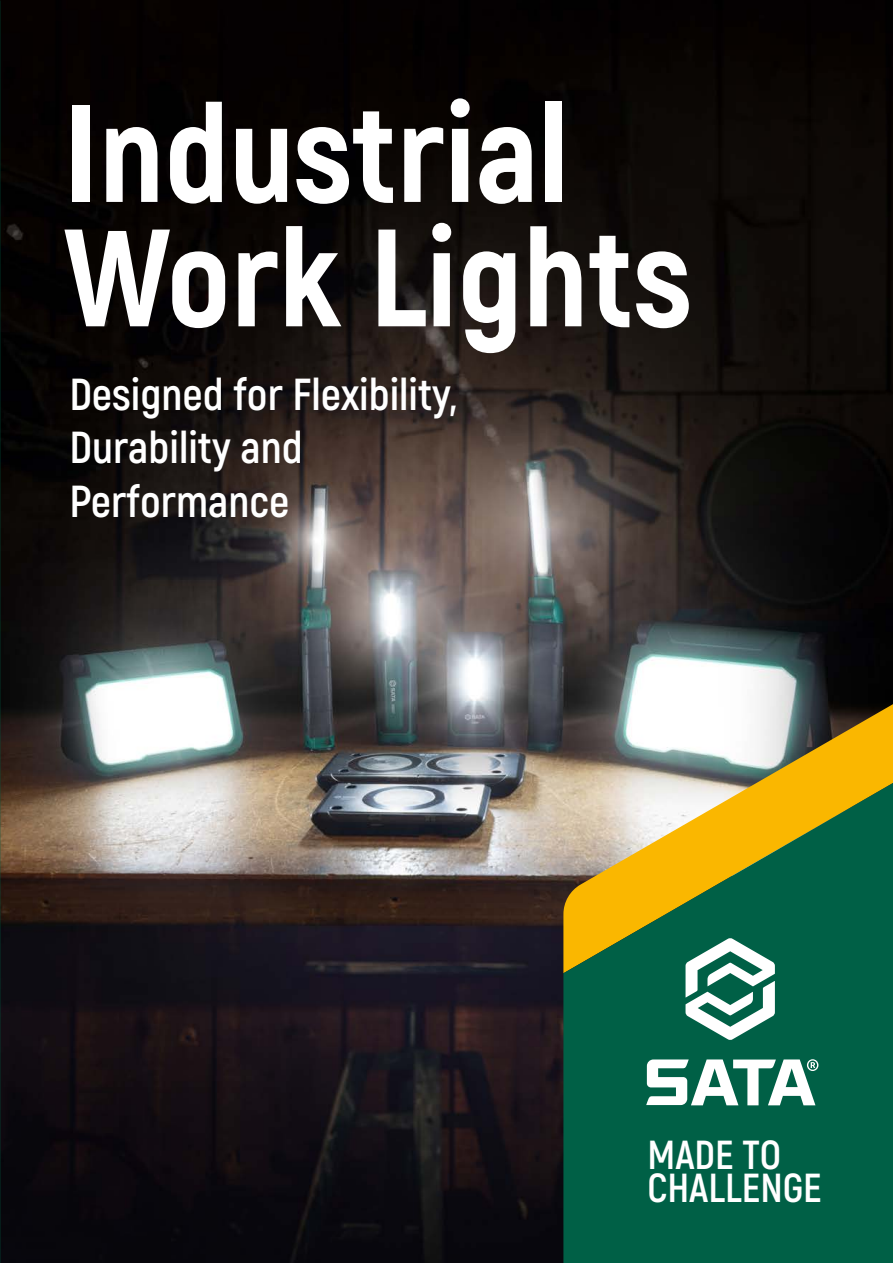
<style>
.page{position:relative;width:893px;height:1263px;background:#fff}
.page>*{position:absolute;margin:0;border:0;box-sizing:border-box;transform-origin:0 0}
.t1{font:800 138.15px/124.4px "Akrobat";color:#fff}
.t2{font:700 44.85px/53.7px "Akrobat";color:#fff}
.t3{font:700 40.5px/33px "Akrobat";color:#fff}
</style>
<div class="page">
<img style="left:0;top:0;width:893px;height:1263px">
<svg style="left:563px;top:691px;width:330px;height:92px"></svg>
<svg style="left:563px;top:783px;width:330px;height:480px;background:#357545"></svg>
<svg style="left:685px;top:938px;width:90px;height:102px"></svg>
<svg style="left:646px;top:1059px;width:172px;height:46px"></svg>
<h1 class="t1" style="left:64px;top:90px;width:630px">Industrial<br>Work Lights</h1>
<p class="t2" style="left:69px;top:367px;width:389px">Designed for Flexibility,<br>Durability and<br>Performance</p>
<p class="t3" style="left:647px;top:1138px;width:176px">MADE TO<br>CHALLENGE</p>
</div>
